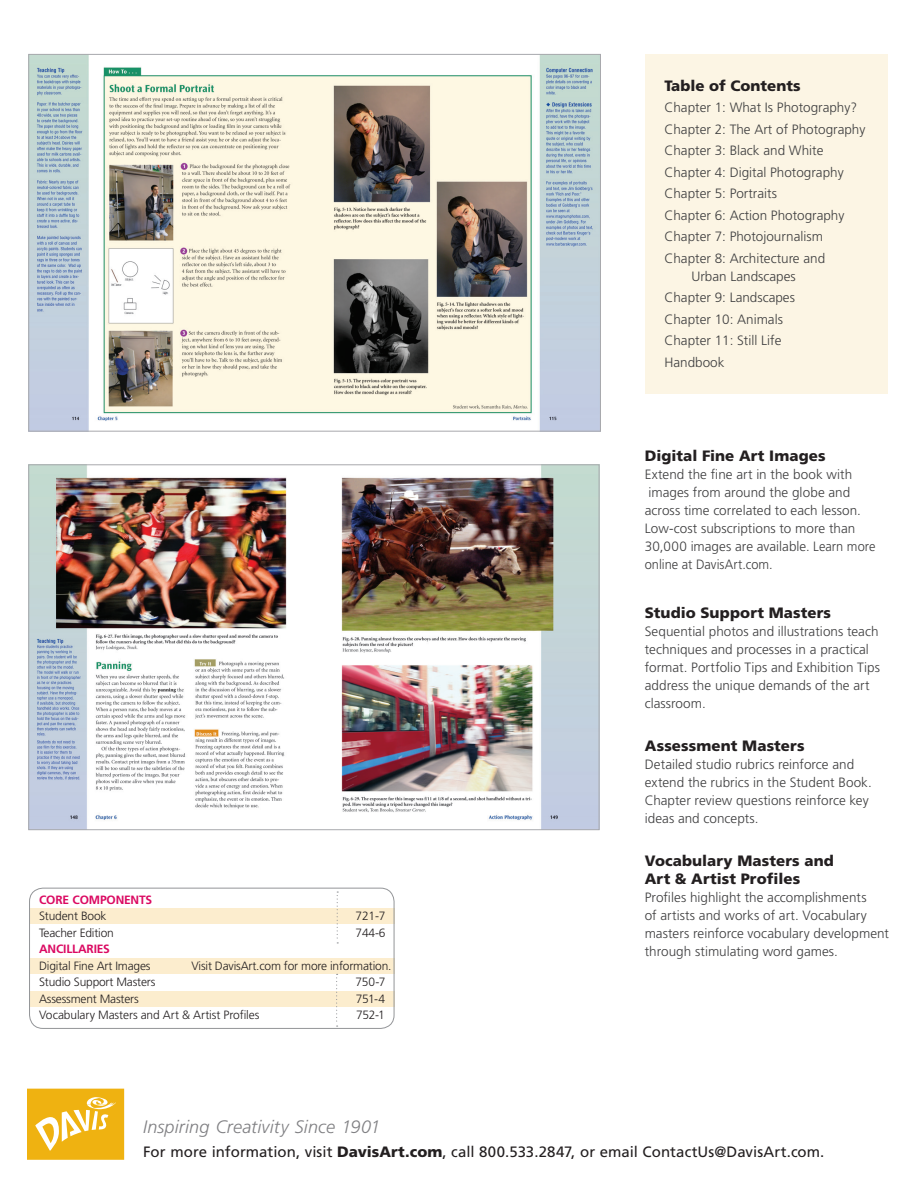
<style>
.page{position:relative;width:918px;height:1188px;background:#fff}
.page>*{position:absolute;margin:0;border:0;box-sizing:border-box;transform-origin:0 0}
.t1{font:italic 300 18px "Frutiger";letter-spacing:.01em;color:#808083}
.Ancillary_head-HS{font:900 15px/18px "Frutiger";letter-spacing:.005em;color:#231f20}
.t2{font:15px "Frutiger";letter-spacing:.005em;color:#231f20}
.body_text{font:300 13.5px/18px "Frutiger";color:#3e3e3f}
.t3{font:300 12px "Frutiger";letter-spacing:-.015em;color:#231f20}
.t4{font:700 12px "Frutiger";letter-spacing:-.015em;color:#db0a62}
.s1{font-weight:900}
</style>
<div class="page">
<img style="left:30px;top:56px;width:569px;height:374px">
<img style="left:30px;top:466px;width:567px;height:362px">
<div style="left:645px;top:54px;width:243px;height:339px;background:#fcf5e4"></div>
<div style="left:29px;top:909px;width:365px;height:15px;background:#fcedce"></div>
<div style="left:29px;top:958px;width:365px;height:15px;background:#fcedce"></div>
<div style="left:29px;top:991px;width:365px;height:15px;background:#fcedce"></div>
<svg style="left:337px;top:892px;width:1px;height:51px"></svg>
<svg style="left:336px;top:974px;width:2px;height:53px"></svg>
<div style="left:29px;top:888px;width:365px;height:141px;border:1px solid #939598;border-radius:14px"></div>
<svg style="left:27px;top:1089px;width:97px;height:71px;background:#f1bd35"></svg>
<p class="t4" style="left:39px;top:892px;width:115px">CORE COMPONENTS</p>
<p class="t3" style="left:39px;top:909px;width:69px">Student Book</p>
<p class="t3" style="left:356px;top:909px;width:31px">721-7</p>
<p class="t3" style="left:39px;top:926px;width:76px">Teacher Edition</p>
<p class="t3" style="left:356px;top:926px;width:31px">744-6</p>
<p class="t4" style="left:39px;top:942px;width:72px">ANCILLARIES</p>
<p class="t3" style="left:39px;top:959px;width:113px">Digital Fine Art Images</p>
<p class="t3" style="left:191px;top:959px;width:202px">Visit DavisArt.com for more information.</p>
<p class="t3" style="left:39px;top:975px;width:118px">Studio Support Masters</p>
<p class="t3" style="left:356px;top:975px;width:32px">750-7</p>
<p class="t3" style="left:39px;top:992px;width:101px">Assessment Masters</p>
<p class="t3" style="left:356px;top:992px;width:31px">751-4</p>
<p class="t3" style="left:39px;top:1008px;width:222px">Vocabulary Masters and Art &amp; Artist Profiles</p>
<p class="t3" style="left:356px;top:1008px;width:30px">752-1</p>
<p class="Ancillary_head-HS" style="left:664px;top:76px;width:138px">Table of Contents</p>
<p class="body_text" style="left:664px;top:98px;width:194px">Chapter 1: What Is Photography?</p>
<p class="body_text" style="left:664px;top:120px;width:203px">Chapter 2: The Art of Photography</p>
<p class="body_text" style="left:664px;top:141px;width:161px">Chapter 3: Black and White</p>
<p class="body_text" style="left:664px;top:163px;width:181px">Chapter 4: Digital Photography</p>
<p class="body_text" style="left:664px;top:184px;width:114px">Chapter 5: Portraits</p>
<p class="body_text" style="left:664px;top:206px;width:182px">Chapter 6: Action Photography</p>
<p class="body_text" style="left:664px;top:227px;width:160px">Chapter 7: Photojournalism</p>
<p class="body_text" style="left:664px;top:249px;width:162px;text-align:center">Chapter 8: Architecture and<br>Urban Landscapes</p>
<p class="body_text" style="left:664px;top:288px;width:132px">Chapter 9: Landscapes</p>
<p class="body_text" style="left:664px;top:310px;width:120px">Chapter 10: Animals</p>
<p class="body_text" style="left:664px;top:331px;width:119px">Chapter 11: Still Life</p>
<p class="body_text" style="left:664px;top:353px;width:62px">Handbook</p>
<p class="Ancillary_head-HS" style="left:645px;top:446px;width:182px">Digital Fine Art Images</p>
<p class="body_text" style="left:645px;top:465px;width:232px">Extend the fine art in the book with images from around the globe and across time correlated to each lesson.<br>Low-cost subscriptions to more than 30,000 images are available. Learn more online at DavisArt.com.</p>
<p class="Ancillary_head-HS" style="left:645px;top:604px;width:188px">Studio Support Masters</p>
<p class="body_text" style="left:645px;top:623px;width:237px">Sequential photos and illustrations teach techniques and processes in a practical format. Portfolio Tips and Exhibition Tips address the unique demands of the art classroom.</p>
<p class="Ancillary_head-HS" style="left:645px;top:737px;width:161px">Assessment Masters</p>
<p class="body_text" style="left:645px;top:756px;width:229px">Detailed studio rubrics reinforce and extend the rubrics in the Student Book.<br>Chapter review questions reinforce key ideas and concepts.</p>
<p class="Ancillary_head-HS" style="left:645px;top:851px;width:191px">Vocabulary Masters and<br>Art &amp; Artist Profiles</p>
<p class="body_text" style="left:645px;top:888px;width:246px">Profiles highlight the accomplishments<br>of artists and works of art. Vocabulary masters reinforce vocabulary development through stimulating word games.</p>
<p class="t1" style="left:143px;top:1116px;width:239px">Inspiring Creativity Since 1901</p>
<p class="t2" style="left:143px;top:1143px;width:683px">For more information, visit <span class="s1">DavisArt.com</span>, call 800.533.2847, or email ContactUs@DavisArt.com.</p>
</div>
